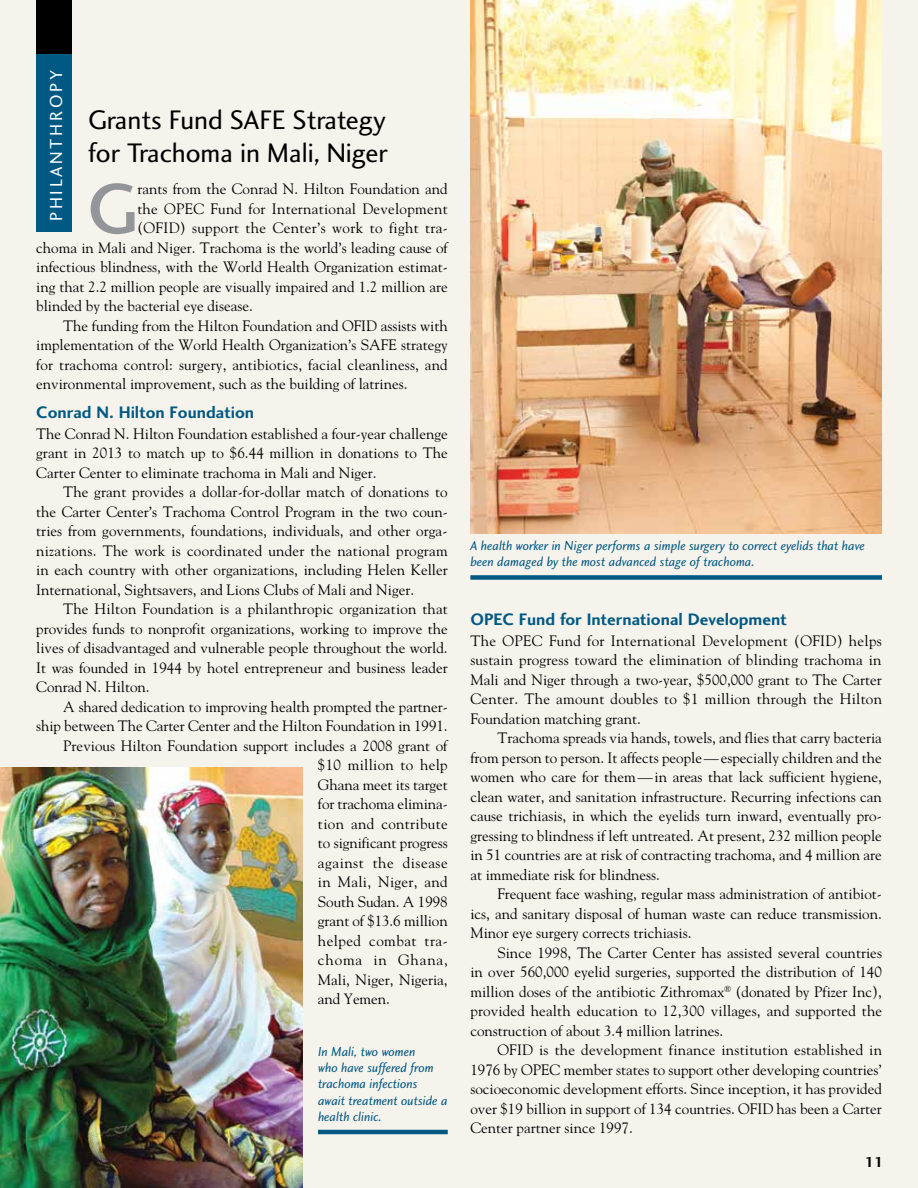
<style>
.page{position:relative;width:918px;height:1188px;background:#f6f2ec}
.page>*{position:absolute;margin:0;border:0;box-sizing:border-box;transform-origin:0 0}
.t1{font:73.5px "Charlotte Sans Medium Plain";color:#939598}
.t2{font:27.75px/33px "Charlotte Sans Book Plain";color:#000}
.t3{font:18px "Charlotte Sans Book Plain";letter-spacing:.15em;color:#fff}
.t4{font:17.25px "Charlotte Sans Bold Plain";color:#005983}
.t5{font:15px/19.5px "Goudy";color:#000;text-align:justify}
.t6{font:15px "Goudy";letter-spacing:.02em;color:#000}
.t7{font:15px "Goudy";letter-spacing:.025em;color:#000}
.t8{font:15px "Goudy";letter-spacing:.04em;color:#000}
.t9{font:15px "Goudy";letter-spacing:.03em;color:#000}
.t10{font:15px "Goudy";letter-spacing:.055em;color:#000}
.t11{font:15px "Charlotte Sans Bold Plain";color:#000}
.t12{font:13.5px/16.2px "Charlotte Sans Book Italic Plain";color:#005983}
</style>
<div class="page">
<div style="left:36px;top:0;width:36px;height:63px;background:#000"></div>
<div style="left:36px;top:54px;width:36px;height:178px;background:#005983"></div>
<hr style="left:318px;top:1130px;width:130px;height:4px;background:#005983">
<img style="left:0;top:767px;width:303px;height:421px">
<img style="left:470px;top:0;width:412px;height:533px">
<div style="left:470px;top:575px;width:412px;height:5px;background:#005983"></div>
<p class="t3" style="left:46px;top:221px;width:153px;rotate:-90deg">PHILANTHROPY</p>
<h2 class="t2" style="left:88px;top:103px;width:301px">Grants Fund SAFE Strategy for Trachoma in Mali, Niger</h2>
<h1 class="t1" style="left:87px;top:165px;width:52px">G</h1>
<p class="t5" style="left:137px;top:179px;width:312px">rants from the Conrad N. Hilton Foundation and</p>
<p class="t6" style="left:137px;top:199px;width:312px">the OPEC Fund for International Development</p>
<p class="t6" style="left:137px;top:219px;width:312px">(OFID) support the Center’s work to fight tra-</p>
<p class="t5" style="left:36px;top:237px;width:413px">choma in Mali and Niger. Trachoma is the world’s leading cause of</p>
<p class="t5" style="left:36px;top:257px;width:413px">infectious blindness, with the World Health Organization estimat-</p>
<p class="t5" style="left:36px;top:276px;width:413px">ing that 2.2 million people are visually impaired and 1.2 million are</p>
<p class="t5" style="left:36px;top:296px;width:218px">blinded by the bacterial eye disease.</p>
<p class="t5" style="left:63px;top:315px;width:386px">The funding from the Hilton Foundation and OFID assists with</p>
<p class="t5" style="left:36px;top:335px;width:413px">implementation of the World Health Organization’s SAFE strategy</p>
<p class="t5" style="left:36px;top:354px;width:413px">for trachoma control: surgery, antibiotics, facial cleanliness, and</p>
<p class="t5" style="left:36px;top:374px;width:373px">environmental improvement, such as the building of latrines.</p>
<p class="t4" style="left:36px;top:402px;width:219px">Conrad N. Hilton Foundation</p>
<p class="t5" style="left:36px;top:423px;width:413px">The Conrad N. Hilton Foundation established a four-year challenge grant in 2013 to match up to $6.44 million in donations to The Carter Center to eliminate trachoma in Mali and Niger.</p>
<p class="t5" style="left:36px;top:482px;width:413px;text-indent:27px">The grant provides a dollar-for-dollar match of donations to the Carter Center’s Trachoma Control Program in the two coun&shy;tries from governments, foundations, individuals, and other orga&shy;nizations. The work is coordinated under the national program in each country with other organizations, including Helen Keller International, Sightsavers, and Lions Clubs of Mali and Niger.</p>
<p class="t5" style="left:36px;top:599px;width:413px;text-indent:27px">The Hilton Foundation is a philanthropic organization that provides funds to nonprofit organizations, working to improve the lives of disadvantaged and vulnerable people throughout the world.<br>It was founded in 1944 by hotel entrepreneur and business leader Conrad N. Hilton.</p>
<p class="t5" style="left:63px;top:696px;width:386px">A shared dedication to improving health prompted the partner-</p>
<p class="t5" style="left:36px;top:716px;width:413px">ship between The Carter Center and the Hilton Foundation in 1991.</p>
<p class="t5" style="left:63px;top:735px;width:386px">Previous Hilton Foundation support includes a 2008 grant of</p>
<p class="t6" style="left:318px;top:756px;width:131px">$10 million to help</p>
<p class="t5" style="left:318px;top:774px;width:131px">Ghana meet its target</p>
<p class="t5" style="left:318px;top:794px;width:131px">for trachoma elimina-</p>
<p class="t7" style="left:318px;top:814px;width:131px">tion and contribute</p>
<p class="t5" style="left:318px;top:833px;width:131px">to significant progress</p>
<p class="t8" style="left:318px;top:853px;width:131px">against the disease</p>
<p class="t6" style="left:318px;top:873px;width:131px">in Mali, Niger, and</p>
<p class="t5" style="left:318px;top:891px;width:131px">South Sudan. A 1998</p>
<p class="t5" style="left:318px;top:911px;width:131px">grant of $13.6 million</p>
<p class="t9" style="left:318px;top:931px;width:131px">helped combat tra-</p>
<p class="t10" style="left:318px;top:951px;width:131px">choma in Ghana,</p>
<p class="t5" style="left:318px;top:969px;width:131px">Mali, Niger, Nigeria,</p>
<p class="t5" style="left:318px;top:989px;width:73px">and Yemen.</p>
<p class="t12" style="left:318px;top:1043px;width:131px">In Mali, two women<br>who have suffered from trachoma infections await treatment outside a health clinic.</p>
<p class="t12" style="left:470px;top:537px;width:396px">A health worker in Niger performs a simple surgery to correct eyelids that have been damaged by the most advanced stage of trachoma.</p>
<p class="t4" style="left:470px;top:609px;width:318px">OPEC Fund for International Development</p>
<p class="t5" style="left:470px;top:630px;width:413px">The OPEC Fund for International Development (OFID) helps sustain progress toward the elimination of blinding trachoma in Mali and Niger through a two-year, $500,000 grant to The Carter Center. The amount doubles to $1 million through the Hilton Foundation matching grant.</p>
<p class="t5" style="left:470px;top:728px;width:413px;text-indent:27px">Trachoma spreads via hands, towels, and flies that carry bacteria from person to person. It affects people—especially children and the women who care for them—in areas that lack sufficient hygiene, clean water, and sanitation infrastructure. Recurring infections can cause trichiasis, in which the eyelids turn inward, eventually pro&shy;gressing to blindness if left untreated. At present, 232 million people in 51 countries are at risk of contracting trachoma, and 4 million are at immediate risk for blindness.</p>
<p class="t5" style="left:470px;top:884px;width:413px;text-indent:27px">Frequent face washing, regular mass administration of antibiot&shy;ics, and sanitary disposal of human waste can reduce transmission.<br>Minor eye surgery corrects trichiasis.</p>
<p class="t5" style="left:470px;top:942px;width:413px;text-indent:27px">Since 1998, The Carter Center has assisted several countries in over 560,000 eyelid surgeries, supported the distribution of 140 million doses of the antibiotic Zithromax<sup>®</sup> (donated by Pfizer Inc), provided health education to 12,300 villages, and supported the construction of about 3.4 million latrines.</p>
<p class="t5" style="left:470px;top:1040px;width:413px;text-indent:27px">OFID is the development finance institution established in 1976 by OPEC member states to support other developing countries’ socioeconomic development efforts. Since inception, it has provided over $19 billion in support of 134 countries. OFID has been a Carter Center partner since 1997.</p>
<p class="t11" style="left:865px;top:1153px;width:20px">11</p>
</div>
